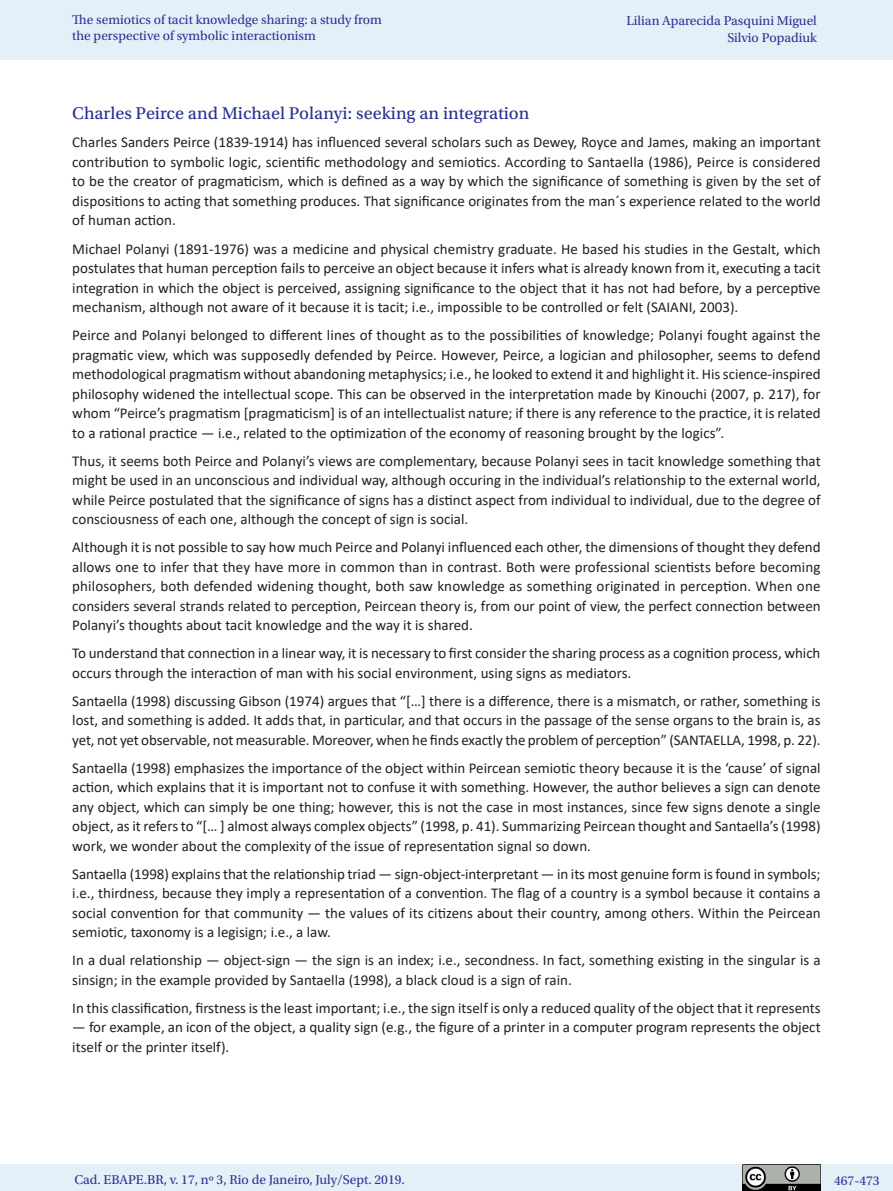
<style>
.page{position:relative;width:893px;height:1191px;background:#fff}
.page>*{position:absolute;margin:0;border:0;box-sizing:border-box;transform-origin:0 0}
._07_2_sub2{font:18px "Utopia Std Capt";color:#2b3393}
._06_0_texto{font:15px/19.5px "Calibri";color:#231f20;text-align:justify}
.t1{font:13.5px/16.5px "Utopia Std";color:#2b3393}
</style>
<div class="page">
<div style="left:0;top:0;width:893px;height:60px;background:#e4eff8"></div>
<div style="left:0;top:1164px;width:893px;height:27px;background:#e4eff8"></div>
<img style="left:743px;top:1164px;width:78px;height:27px">
<p class="t1" style="left:72px;top:11px;width:311px">The semiotics of tacit knowledge sharing: a study from the perspective of symbolic interactionism</p>
<p class="t1" style="left:626px;top:13px;width:192px;text-align:right">Lilian Aparecida Pasquini Miguel<br>Silvio Popadiuk</p>
<p class="_07_2_sub2" style="left:72px;top:104px;width:459px">Charles Peirce and Michael Polanyi: seeking an integration</p>
<p class="_06_0_texto" style="left:72px;top:132px;width:750px">Charles Sanders Peirce (1839-1914) has influenced several scholars such as Dewey, Royce and James, making an important contribution to symbolic logic, scientific methodology and semiotics. According to Santaella (1986), Peirce is considered to be the creator of pragmaticism, which is defined as a way by which the significance of something is given by the set of dispositions to acting that something produces. That significance originates from the man´s experience related to the world of human action.</p>
<p class="_06_0_texto" style="left:72px;top:238px;width:750px">Michael Polanyi (1891-1976) was a medicine and physical chemistry graduate. He based his studies in the Gestalt, which postulates that human perception fails to perceive an object because it infers what is already known from it, executing a tacit integration in which the object is perceived, assigning significance to the object that it has not had before, by a perceptive mechanism, although not aware of it because it is tacit; i.e., impossible to be controlled or felt (SAIANI, 2003).</p>
<p class="_06_0_texto" style="left:72px;top:325px;width:750px">Peirce and Polanyi belonged to different lines of thought as to the possibilities of knowledge; Polanyi fought against the pragmatic view, which was supposedly defended by Peirce. However, Peirce, a logician and philosopher, seems to defend methodological pragmatism without abandoning metaphysics; i.e., he looked to extend it and highlight it. His science-inspired philosophy widened the intellectual scope. This can be observed in the interpretation made by Kinouchi (2007, p. 217), for whom “Peirce’s pragmatism [pragmaticism] is of an intellectualist nature; if there is any reference to the practice, it is related to a rational practice — i.e., related to the optimization of the economy of reasoning brought by the logics”.</p>
<p class="_06_0_texto" style="left:72px;top:450px;width:750px">Thus, it seems both Peirce and Polanyi’s views are complementary, because Polanyi sees in tacit knowledge something that might be used in an unconscious and individual way, although occuring in the individual’s relationship to the external world, while Peirce postulated that the significance of signs has a distinct aspect from individual to individual, due to the degree of consciousness of each one, although the concept of sign is social.</p>
<p class="_06_0_texto" style="left:72px;top:537px;width:750px">Although it is not possible to say how much Peirce and Polanyi influenced each other, the dimensions of thought they defend allows one to infer that they have more in common than in contrast. Both were professional scientists before becoming philosophers, both defended widening thought, both saw knowledge as something originated in perception. When one considers several strands related to perception, Peircean theory is, from our point of view, the perfect connection between Polanyi’s thoughts about tacit knowledge and the way it is shared.</p>
<p class="_06_0_texto" style="left:72px;top:643px;width:750px">To understand that connection in a linear way, it is necessary to first consider the sharing process as a cognition process, which occurs through the interaction of man with his social environment, using signs as mediators.</p>
<p class="_06_0_texto" style="left:72px;top:690px;width:750px">Santaella (1998) discussing Gibson (1974) argues that “[…] there is a difference, there is a mismatch, or rather, something is lost, and something is added. It adds that, in particular, and that occurs in the passage of the sense organs to the brain is, as yet, not yet observable, not measurable. Moreover, when he finds exactly the problem of perception” (SANTAELLA, 1998, p. 22).</p>
<p class="_06_0_texto" style="left:72px;top:757px;width:750px">Santaella (1998) emphasizes the importance of the object within Peircean semiotic theory because it is the ‘cause’ of signal action, which explains that it is important not to confuse it with something. However, the author believes a sign can denote any object, which can simply be one thing; however, this is not the case in most instances, since few signs denote a single object, as it refers to “[… ] almost always complex objects” (1998, p. 41). Summarizing Peircean thought and Santaella’s (1998) work, we wonder about the complexity of the issue of representation signal so down.</p>
<p class="_06_0_texto" style="left:72px;top:863px;width:750px">Santaella (1998) explains that the relationship triad — sign-object-interpretant — in its most genuine form is found in symbols; i.e., thirdness, because they imply a representation of a convention. The flag of a country is a symbol because it contains a social convention for that community — the values of its citizens about their country, among others. Within the Peircean semiotic, taxonomy is a legisign; i.e., a law.</p>
<p class="_06_0_texto" style="left:72px;top:950px;width:750px">In a dual relationship — object-sign — the sign is an index; i.e., secondness. In fact, something existing in the singular is a sinsign; in the example provided by Santaella (1998), a black cloud is a sign of rain.</p>
<p class="_06_0_texto" style="left:72px;top:997px;width:750px">In this classification, firstness is the least important; i.e., the sign itself is only a reduced quality of the object that it represents</p>
<p class="_06_0_texto" style="left:72px;top:1017px;width:750px">— for example, an icon of the object, a quality sign (e.g., the figure of a printer in a computer program represents the object itself or the printer itself).</p>
<p class="t1" style="left:74px;top:1171px;width:332px">Cad. EBAPE.BR, v. 17, nº 3, Rio de Janeiro, July/Sept. 2019.</p>
<p class="t1" style="left:834px;top:1172px;width:47px">467-473</p>
</div>
